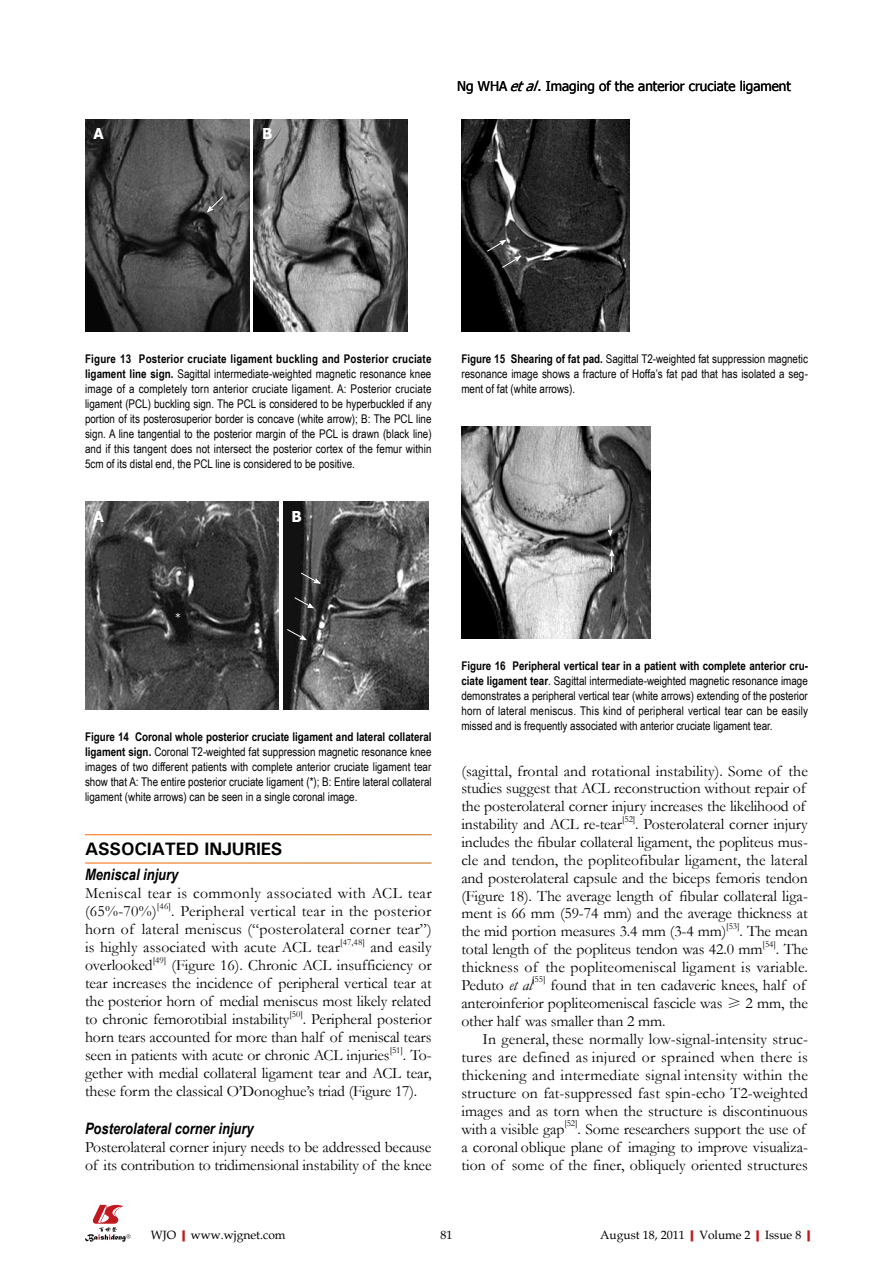
<style>
.page{position:relative;width:893px;height:1263px;background:#fff}
.page>*{position:absolute;margin:0;border:0;box-sizing:border-box;transform-origin:0 0}
.t1{font:700 18px "Univers";letter-spacing:-.01em;color:#000}
.t2{font:15.75px/18px "Garamond";letter-spacing:-.01em;color:#000;text-align:justify}
.t3{font:15.75px/18px "Garamond";letter-spacing:.025em;color:#000}
.t4{font:italic 700 15.75px "Arial Narrow";color:#000}
.t5{font:15.75px "Garamond";letter-spacing:.01em;color:#000}
.t6{font:700 15px "Tahoma";color:#fff}
.t7{font:13.5px "Tahoma";color:#000}
.t8{font:12px/15px "Arial Narrow";color:#000;text-align:justify}
.t9{font:12px "Book Antiqua";color:#000}
.t10{font:10.5px "Tahoma";color:#fff}
.t11{font:9.15px "Garamond";letter-spacing:-.005em;color:#000}
.s1{font-style:italic}
.s2{font-weight:700}
.s3{font-family:"Sim Sun";font-size:14.25px}
.s4{font-weight:700;color:#c01920}
</style>
<div class="page">
<svg style="left:85px;top:1205px;width:46px;height:37px"></svg>
<img style="left:85px;top:119px;width:164px;height:213px">
<img style="left:254px;top:119px;width:154px;height:213px">
<svg style="left:207px;top:196px;width:16px;height:16px"></svg>
<img style="left:85px;top:501px;width:194px;height:208px">
<img style="left:283px;top:501px;width:146px;height:208px">
<svg style="left:300px;top:572px;width:20px;height:12px"></svg>
<svg style="left:294px;top:597px;width:20px;height:11px"></svg>
<svg style="left:287px;top:629px;width:19px;height:11px"></svg>
<img style="left:461px;top:119px;width:168px;height:213px">
<svg style="left:487px;top:240px;width:34px;height:28px"></svg>
<img style="left:461px;top:426px;width:190px;height:212px">
<svg style="left:608px;top:514px;width:5px;height:22px"></svg>
<svg style="left:609px;top:550px;width:5px;height:22px"></svg>
<p class="t6" style="left:94px;top:123px;width:12px">A</p>
<p class="t6" style="left:262px;top:123px;width:12px">B</p>
<p class="t7" style="left:457px;top:77px;width:335px">Ng WHA <span class="s1">etal</span>. Imaging of the anterior cruciate ligament</p>
<p class="t8" style="left:85px;top:351px;width:348px"><span class="s2">Figure 13 Posterior cruciate ligament buckling and Posterior cruciate ligament line sign.</span> Sagittal intermediate-weighted magnetic resonance knee image of a completely torn anterior cruciate ligament. A: Posterior cruciate ligament (PCL) buckling sign. The PCL is considered to be hyperbuckled if any portion of its posterosuperior border is concave (white arrow); B: The PCL line sign. A line tangential to the posterior margin of the PCL is drawn (black line) and if this tangent does not intersect the posterior cortex of the femur within 5cm of its distal end, the PCL line is considered to be positive.</p>
<p class="t6" style="left:94px;top:506px;width:12px">A</p>
<p class="t6" style="left:292px;top:506px;width:12px">B</p>
<p class="t8" style="left:461px;top:351px;width:348px"><span class="s2">Figure 15 Shearing of fat pad.</span> Sagittal T2-weighted fat suppression magnetic resonance image shows a fracture of Hoffa’s fat pad that has isolated a seg&shy;ment of fat (white arrows).</p>
<p class="t10" style="left:175px;top:610px;width:7px">*</p>
<p class="t8" style="left:85px;top:729px;width:348px"><span class="s2">Figure 14 Coronal whole posterior cruciate ligament and lateral collateral ligament sign.</span> Coronal T2-weighted fat suppression magnetic resonance knee images of two different patients with complete anterior cruciate ligament tear show that A: The entire posterior cruciate ligament (*); B: Entire lateral collateral ligament (white arrows) can be seen in a single coronal image.</p>
<p class="t1" style="left:85px;top:837px;width:199px">ASSOCIATED INJURIES</p>
<p class="t4" style="left:85px;top:863px;width:95px">Meniscal injury</p>
<p class="t3" style="left:85px;top:884px;width:348px">Meniscal tear is commonly associated with ACL tear (65%-70%)</p>
<p class="t11" style="left:157px;top:900px;width:16px">[46]</p>
<p class="t2" style="left:85px;top:902px;width:348px;text-indent:86px">. Peripheral vertical tear in the posterior horn of lateral meniscus (“posterolateral corner tear”) is highly associated with acute ACL tear</p>
<p class="t11" style="left:340px;top:936px;width:26px">[47,48]</p>
<p class="t5" style="left:370px;top:937px;width:63px">and easily</p>
<p class="t2" style="left:85px;top:956px;width:69px">overlooked</p>
<p class="t11" style="left:153px;top:954px;width:15px">[49]</p>
<p class="t2" style="left:85px;top:956px;width:348px;text-indent:86px">(Figure 16). Chronic ACL insufficiency or tear increases the incidence of peripheral vertical tear at the posterior horn of medial meniscus most likely related to chronic femorotibial instability</p>
<p class="t11" style="left:289px;top:1008px;width:15px">[50]</p>
<p class="t2" style="left:85px;top:1010px;width:348px;text-indent:218px">. Peripheral posterior horn tears accounted for more than half of meniscal tears seen in patients with acute or chronic ACL injuries</p>
<p class="t11" style="left:390px;top:1044px;width:15px">[51]</p>
<p class="t2" style="left:85px;top:1046px;width:348px;text-indent:318px">. To&shy;gether with medial collateral ligament tear and ACL tear, these form the classical O’Donoghue’s triad (Figure 17).</p>
<p class="t4" style="left:85px;top:1116px;width:170px">Posterolateral corner injury</p>
<p class="t2" style="left:85px;top:1137px;width:348px">Posterolateral corner injury needs to be addressed because of its contribution to tridimensional instability of the knee</p>
<p class="t8" style="left:461px;top:658px;width:348px"><span class="s2">Figure 16 Peripheral vertical tear in a patient with complete anterior cru&shy;ciate ligament tear</span>. Sagittal intermediate-weighted magnetic resonance image demonstrates a peripheral vertical tear (white arrows) extending of the posterior horn of lateral meniscus. This kind of peripheral vertical tear can be easily missed and is frequently associated with anterior cruciate ligament tear.</p>
<p class="t2" style="left:461px;top:761px;width:348px;text-align:left">(sagittal, frontal and rotational instability). Some of the studies suggest that ACL reconstruction without repair of the posterolateral corner injury increases the likelihood of instability and ACL re-tear</p>
<p class="t11" style="left:622px;top:812px;width:15px">[52]</p>
<p class="t2" style="left:461px;top:815px;width:348px;text-indent:174px">. Posterolateral corner injury includes the fibular collateral ligament, the popliteus mus&shy;cle and tendon, the popliteofibular ligament, the lateral and posterolateral capsule and the biceps femoris tendon (Figure 18). The average length of fibular collateral liga&shy;ment is 66 mm (59-74 mm) and the average thickness at the mid portion measures 3.4 mm (3-4 mm)</p>
<p class="t11" style="left:726px;top:920px;width:15px">[53]</p>
<p class="t2" style="left:461px;top:922px;width:348px;text-indent:278px">. The mean total length of the popliteus tendon was 42.0 mm</p>
<p class="t11" style="left:763px;top:937px;width:15px">[54]</p>
<p class="t2" style="left:461px;top:940px;width:348px;text-indent:314px">. The thickness of the popliteomeniscal ligament is variable.<br>Peduto <span class="s1">et al</span></p>
<p class="t11" style="left:532px;top:973px;width:15px">[55]</p>
<p class="t2" style="left:461px;top:975px;width:348px;text-align:left;text-indent:89px">found that in ten cadaveric knees, half of anteroinferior popliteomeniscal fascicle was <span class="s3">≥</span> 2 mm, the other half was smaller than 2 mm.</p>
<p class="t2" style="left:461px;top:1029px;width:348px;text-indent:21px">In general, these normally low-signal-intensity struc&shy;tures are defined as injured or sprained when there is thickening and intermediate signal intensity within the structure on fat-suppressed fast spin-echo T2-weighted images and as torn when the structure is discontinuous with a visible gap</p>
<p class="t11" style="left:564px;top:1117px;width:15px">[52]</p>
<p class="t2" style="left:461px;top:1119px;width:348px;text-align:left;text-indent:116px">. Some researchers support the use of a coronal oblique plane of imaging to improve visualiza&shy;tion of some of the finer, obliquely oriented structures</p>
<p class="t9" style="left:151px;top:1226px;width:136px">WJO<span class="s4">|</span>www.wjgnet.com</p>
<p class="t9" style="left:440px;top:1226px;width:13px">81</p>
<p class="t9" style="left:600px;top:1226px;width:217px">August 18, 2011<span class="s4">|</span>Volume 2<span class="s4">|</span>Issue 8<span class="s4">|</span></p>
</div>
